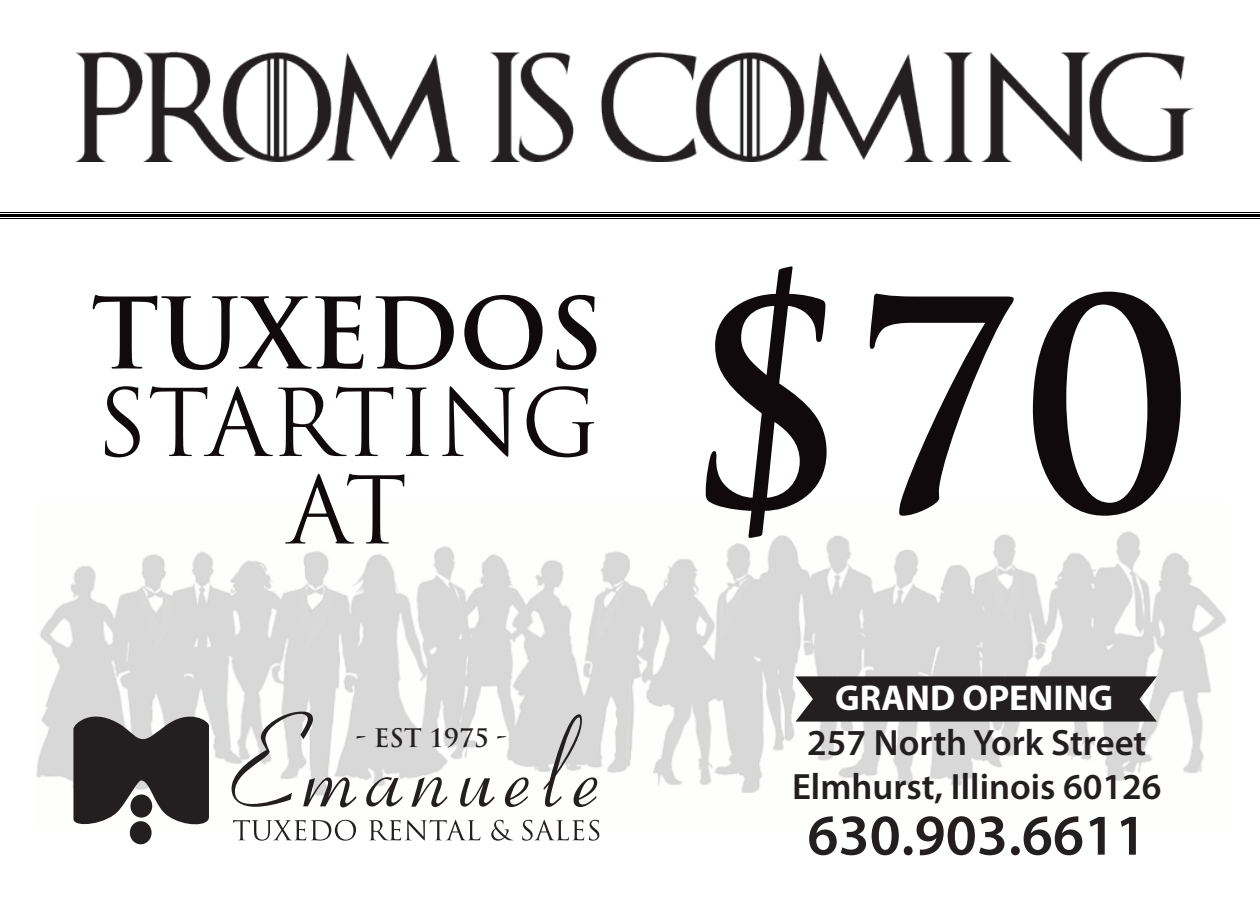
<style>
.page{position:relative;width:1260px;height:900px;background:#fff}
.page>*{position:absolute;margin:0;border:0;box-sizing:border-box;transform-origin:0 0}
.t1{font:700 285.75px "Trajan Pro";color:#110a0c}
.t2{font:700 95.75px "Trajan Pro";color:#110a0c}
.t3{font:90.75px "Trajan Pro";letter-spacing:-.01em;color:#110a0c}
.t4{font:600 58.25px "Myriad Pro";color:#231f20}
.t5{font:600 36.75px "Myriad Pro";color:#231f20}
.t6{font:700 36px "Myriad Pro";color:#fff}
.t7{font:700 25px "Trajan Pro";color:#231f20}
</style>
<div class="page">
<img style="left:36px;top:531px;width:1190px;height:298px">
<svg style="left:232px;top:712px;width:365px;height:95px"></svg>
<svg style="left:233px;top:820px;width:366px;height:21px"></svg>
<svg style="left:73px;top:706px;width:136px;height:122px;background:#575455"></svg>
<div style="left:130px;top:794px;width:22px;height:24px;background:#231f20;border-radius:50%"></div>
<div style="left:130px;top:821px;width:22px;height:23px;background:#231f20;border-radius:50%"></div>
<img style="left:75px;top:51px;width:1119px;height:110px">
<hr style="left:0;top:212px;width:1260px;height:1px;background:#000">
<hr style="left:0;top:218px;width:1260px;height:1px;background:#000">
<hr style="left:0;top:214px;width:1260px;height:2px;background:#000">
<svg style="left:796px;top:676px;width:361px;height:46px;background:#302c2d"></svg>
<p class="t2" style="left:91px;top:274px;width:514px">TUXEDOS</p>
<p class="t3" style="left:96px;top:365px;width:505px">STARTING</p>
<p class="t3" style="left:288px;top:453px;width:121px">AT</p>
<p class="t7" style="left:356px;top:722px;width:153px">- EST 1975 -</p>
<p class="t1" style="left:678px;top:229px;width:516px">$70</p>
<p class="t6" style="left:835px;top:674px;width:280px">GRAND OPENING</p>
<p class="t5" style="left:807px;top:719px;width:341px">257 North York Street</p>
<p class="t5" style="left:792px;top:763px;width:371px">Elmhurst, Illinois 60126</p>
<p class="t4" style="left:807px;top:798px;width:341px">630.903.6611</p>
</div>
